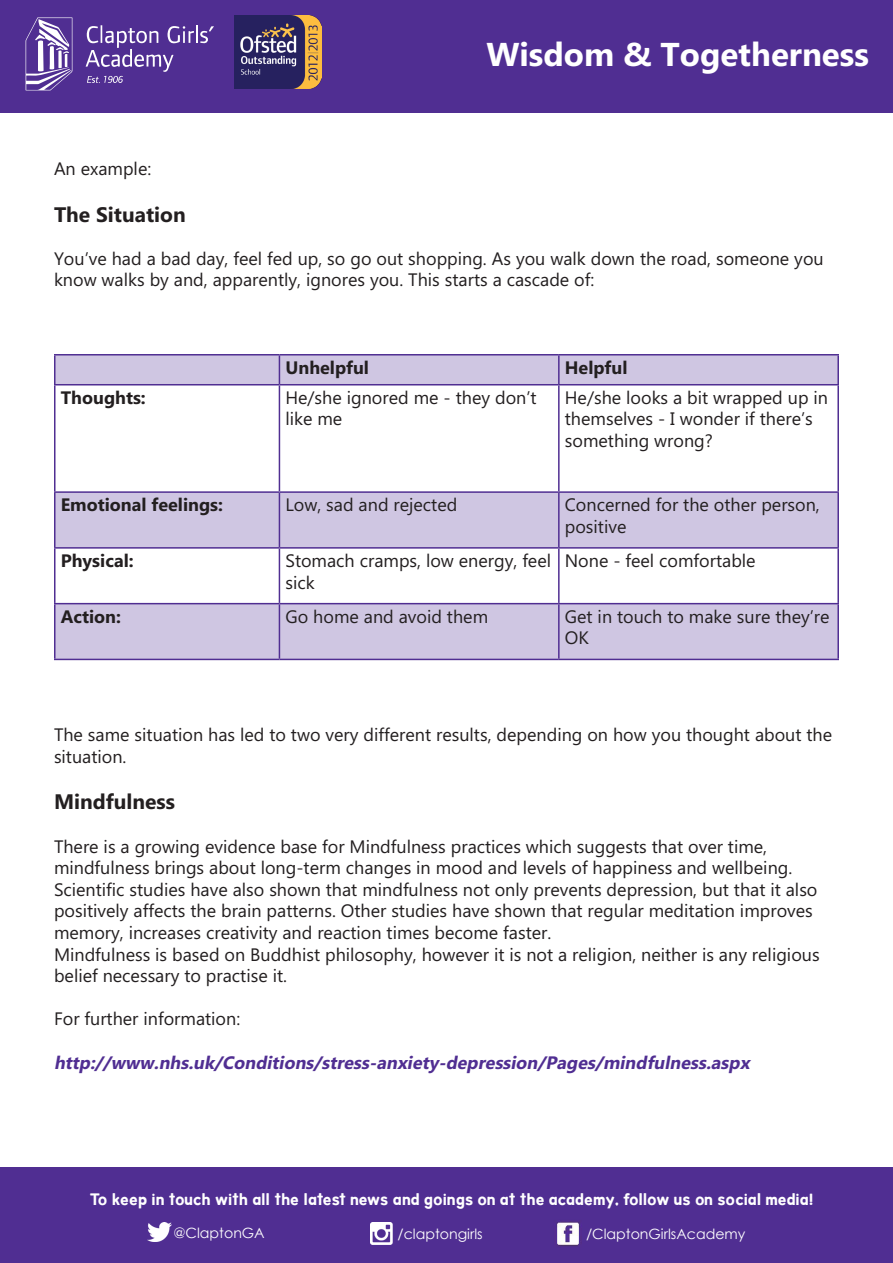
<style>
.page{position:relative;width:893px;height:1263px;background:#fff}
.page>*{position:absolute;margin:0;border:0;box-sizing:border-box;transform-origin:0 0}
.t1{font:700 33px "Microsoft Phags Pa";color:#fff}
.t2{font:700 21px "Microsoft Phags Pa";color:#231f20}
.t3{font:18px/21.6px "Microsoft Phags Pa";color:#231f20}
.t4{font:italic 700 18px "Microsoft Phags Pa";color:#502e92}
.t5{font:700 18px "Microsoft Phags Pa";color:#231f20}
.t6{font:500 16.5px "Patagonia";color:#fff}
.t7{font:14.1px "Century Gothic";color:#fff}
</style>
<div class="page">
<div style="left:0;top:0;width:893px;height:113px;background:#502e92"></div>
<svg style="left:86px;top:25px;width:128px;height:58px"></svg>
<svg style="left:26px;top:17px;width:47px;height:73px"></svg>
<div style="left:0;top:1167px;width:893px;height:96px;background:#502e92"></div>
<img style="left:556px;top:1221px;width:26px;height:26px">
<img style="left:148px;top:1222px;width:23px;height:20px">
<img style="left:370px;top:1223px;width:23px;height:21px">
<img style="left:234px;top:16px;width:88px;height:73px">
<svg style="left:56px;top:355px;width:781px;height:304px"></svg>
<hr style="left:54px;top:354px;width:225px;height:1px;background:#502e92">
<hr style="left:54px;top:355px;width:2px;height:29px;background:#502e92">
<hr style="left:279px;top:354px;width:280px;height:1px;background:#502e92">
<svg style="left:279px;top:355px;width:1px;height:29px"></svg>
<hr style="left:559px;top:354px;width:280px;height:1px;background:#502e92">
<hr style="left:558px;top:355px;width:2px;height:29px;background:#502e92">
<hr style="left:837px;top:355px;width:2px;height:29px;background:#502e92">
<hr style="left:54px;top:384px;width:225px;height:1px;background:#502e92">
<hr style="left:54px;top:385px;width:2px;height:106px;background:#502e92">
<hr style="left:279px;top:384px;width:280px;height:1px;background:#502e92">
<hr style="left:279px;top:385px;width:1px;height:106px;background:#502e92">
<hr style="left:559px;top:384px;width:280px;height:1px;background:#502e92">
<hr style="left:558px;top:385px;width:2px;height:106px;background:#502e92">
<hr style="left:837px;top:385px;width:2px;height:106px;background:#502e92">
<hr style="left:54px;top:491px;width:225px;height:2px;background:#502e92">
<hr style="left:54px;top:493px;width:2px;height:54px;background:#502e92">
<hr style="left:279px;top:491px;width:280px;height:2px;background:#502e92">
<hr style="left:279px;top:493px;width:1px;height:54px;background:#502e92">
<hr style="left:559px;top:491px;width:280px;height:2px;background:#502e92">
<hr style="left:558px;top:493px;width:2px;height:54px;background:#502e92">
<hr style="left:837px;top:493px;width:2px;height:54px;background:#502e92">
<hr style="left:54px;top:547px;width:225px;height:2px;background:#502e92">
<hr style="left:54px;top:549px;width:2px;height:54px;background:#502e92">
<hr style="left:279px;top:547px;width:280px;height:2px;background:#502e92">
<hr style="left:279px;top:549px;width:1px;height:54px;background:#502e92">
<hr style="left:559px;top:547px;width:280px;height:2px;background:#502e92">
<hr style="left:558px;top:549px;width:2px;height:54px;background:#502e92">
<hr style="left:837px;top:549px;width:2px;height:54px;background:#502e92">
<hr style="left:54px;top:603px;width:225px;height:1px;background:#502e92">
<hr style="left:54px;top:604px;width:2px;height:55px;background:#502e92">
<hr style="left:279px;top:603px;width:280px;height:1px;background:#502e92">
<hr style="left:279px;top:604px;width:1px;height:55px;background:#502e92">
<hr style="left:559px;top:603px;width:280px;height:1px;background:#502e92">
<hr style="left:558px;top:604px;width:2px;height:55px;background:#502e92">
<hr style="left:837px;top:604px;width:2px;height:55px;background:#502e92">
<hr style="left:54px;top:659px;width:225px;height:1px;background:#502e92">
<hr style="left:279px;top:659px;width:280px;height:1px;background:#502e92">
<hr style="left:559px;top:659px;width:280px;height:1px;background:#502e92">
<h1 class="t1" style="left:486px;top:31px;width:384px">Wisdom &amp; Togetherness</h1>
<p class="t3" style="left:54px;top:157px;width:99px">An example:</p>
<p class="t2" style="left:54px;top:199px;width:133px">The Situation</p>
<p class="t3" style="left:54px;top:247px;width:771px">You’ve had a bad day, feel fed up, so go out shopping. As you walk down the road, someone you know walks by and, apparently, ignores you. This starts a cascade of:</p>
<p class="t5" style="left:285px;top:355px;width:85px">Unhelpful</p>
<p class="t5" style="left:565px;top:355px;width:64px">Helpful</p>
<p class="t5" style="left:61px;top:385px;width:87px">Thoughts:</p>
<p class="t3" style="left:285px;top:386px;width:253px">He/she ignored me - they don’t like me</p>
<p class="t3" style="left:565px;top:386px;width:265px">He/she looks a bit wrapped up in themselves - I wonder if there’s something wrong?</p>
<p class="t5" style="left:61px;top:492px;width:164px">Emotional feelings:</p>
<p class="t3" style="left:285px;top:493px;width:173px">Low, sad and rejected</p>
<p class="t3" style="left:565px;top:493px;width:257px">Concerned for the other person, positive</p>
<p class="t5" style="left:61px;top:548px;width:74px">Physical:</p>
<p class="t3" style="left:285px;top:549px;width:267px">Stomach cramps, low energy, feel sick</p>
<p class="t3" style="left:565px;top:549px;width:192px">None - feel comfortable</p>
<p class="t5" style="left:61px;top:603px;width:62px">Action:</p>
<p class="t3" style="left:285px;top:605px;width:204px">Go home and avoid them</p>
<p class="t3" style="left:565px;top:605px;width:266px">Get in touch to make sure they’re<br>OK</p>
<p class="t3" style="left:54px;top:723px;width:780px">The same situation has led to two very different results, depending on how you thought about the situation.</p>
<p class="t2" style="left:54px;top:787px;width:123px">Mindfulness</p>
<p class="t3" style="left:54px;top:834px;width:765px">There is a growing evidence base for Mindfulness practices which suggests that over time, mindfulness brings about long-term changes in mood and levels of happiness and wellbeing.<br>Scientific studies have also shown that mindfulness not only prevents depression, but that it also positively affects the brain patterns. Other studies have shown that regular meditation improves memory, increases creativity and reaction times become faster.</p>
<p class="t3" style="left:54px;top:942px;width:767px">Mindfulness is based on Buddhist philosophy, however it is not a religion, neither is any religious belief necessary to practise it.</p>
<p class="t3" style="left:54px;top:1007px;width:188px">For further information:</p>
<p class="t4" style="left:54px;top:1049px;width:701px">http://www.nhs.uk/Conditions/stress-anxiety -depression/Pages/mindfulness.aspx</p>
<p class="t6" style="left:90px;top:1189px;width:726px">To keep in touch with all the latest news and goings on at the academy, follow us on social media!</p>
<p class="t7" style="left:173px;top:1223px;width:93px">@ClaptonGA</p>
<p class="t7" style="left:398px;top:1224px;width:87px">/claptongirls</p>
<p class="t7" style="left:586px;top:1224px;width:161px">/ClaptonGirlsAcademy</p>
</div>
